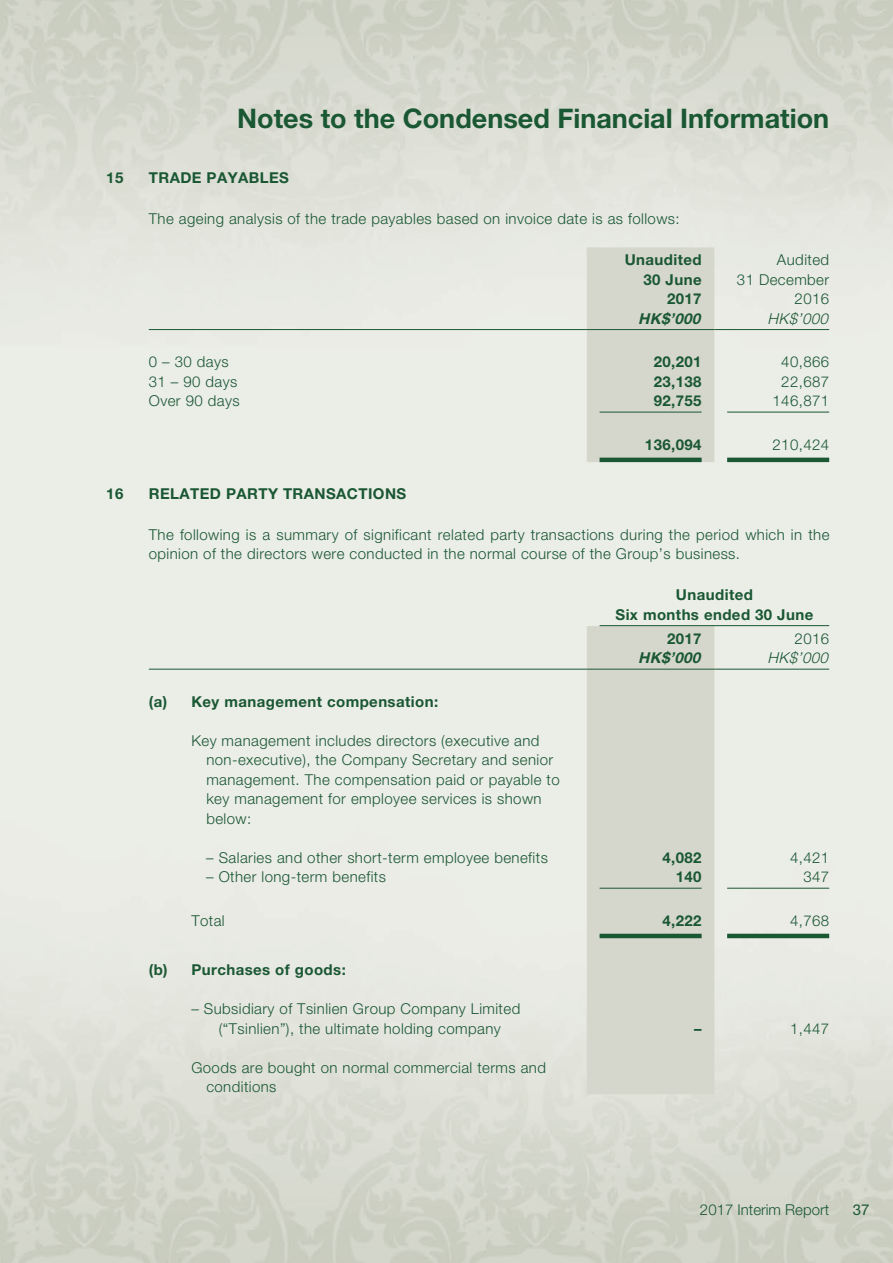
<style>
.page{position:relative;width:893px;height:1263px;background:#fff}
.page>*{position:absolute;margin:0;border:0;box-sizing:border-box;transform-origin:0 0}
.t1{font:700 27px "Helvetica Neue LT Std";color:#1a5733}
._50_Table_Body{font:300 15px/19.5px "Helvetica Neue LT Std";letter-spacing:.03em;color:#1a5733}
._00_Body_text{font:300 15px/19.5px "Helvetica Neue LT Std";letter-spacing:.03em;color:#1a5733}
._50_Table_Body-2{font:700 15px "Helvetica Neue LT Std";letter-spacing:.03em;color:#1a5733}
._01_Heading_1{font:700 15px "Helvetica Neue LT Std";letter-spacing:.03em;color:#1a5733}
._50_Table_Body-3{font:300 15px "Helvetica Neue LT Std";color:#1a5733}
._50_Table_Body-4{font:italic 700 15px "Helvetica Neue LT Std";color:#1a5733}
._50_Table_Body-5{font:italic 300 15px "Helvetica Neue LT Std";color:#1a5733}
.t2{font:15px "Helvetica Neue LT Std";color:#1a5733}
</style>
<div class="page">
<div style="left:587px;top:247px;width:127px;height:215px;background:#d5d7cc"></div>
<hr style="left:149px;top:329px;width:438px;height:1px;background:#1a5733">
<hr style="left:587px;top:329px;width:127px;height:1px;background:#1a5733">
<hr style="left:714px;top:329px;width:115px;height:1px;background:#1a5733">
<hr style="left:600px;top:412px;width:102px;height:1px;background:#1a5733">
<hr style="left:727px;top:412px;width:102px;height:1px;background:#1a5733">
<hr style="left:600px;top:458px;width:102px;height:4px;background:#1a5733">
<hr style="left:727px;top:458px;width:102px;height:4px;background:#1a5733">
<div style="left:587px;top:626px;width:127px;height:468px;background:#d5d7cc"></div>
<hr style="left:600px;top:625px;width:229px;height:1px;background:#1a5733">
<hr style="left:149px;top:669px;width:438px;height:1px;background:#1a5733">
<hr style="left:587px;top:669px;width:127px;height:1px;background:#1a5733">
<hr style="left:714px;top:669px;width:115px;height:1px;background:#1a5733">
<hr style="left:600px;top:888px;width:102px;height:1px;background:#1a5733">
<hr style="left:727px;top:888px;width:102px;height:1px;background:#1a5733">
<hr style="left:600px;top:934px;width:102px;height:4px;background:#1a5733">
<hr style="left:727px;top:934px;width:102px;height:4px;background:#1a5733">
<h1 class="t1" style="left:237px;top:101px;width:593px">Notes to the Condensed Financial Information</h1>
<p class="_01_Heading_1" style="left:106px;top:169px;width:19px">15</p>
<p class="_01_Heading_1" style="left:149px;top:169px;width:142px">TRADE PAYABLES</p>
<p class="_00_Body_text" style="left:149px;top:209px;width:532px">The ageing analysis of the trade payables based on invoice date is as follows:</p>
<p class="_50_Table_Body-2" style="left:625px;top:250px;width:78px">Unaudited</p>
<p class="_50_Table_Body" style="left:777px;top:250px;width:54px">Audited</p>
<p class="_50_Table_Body-2" style="left:643px;top:270px;width:60px">30 June</p>
<p class="_50_Table_Body-2" style="left:667px;top:289px;width:36px">2017</p>
<p class="_50_Table_Body" style="left:737px;top:269px;width:94px">31 December</p>
<p class="_50_Table_Body" style="left:795px;top:289px;width:36px">2016</p>
<p class="_50_Table_Body-4" style="left:638px;top:309px;width:68px">HK$’000</p>
<p class="_50_Table_Body-5" style="left:767px;top:309px;width:66px">HK$’000</p>
<p class="_50_Table_Body" style="left:149px;top:352px;width:81px">0 – 30 days</p>
<p class="_50_Table_Body-2" style="left:654px;top:352px;width:49px">20,201</p>
<p class="_50_Table_Body" style="left:781px;top:352px;width:49px">40,866</p>
<p class="_50_Table_Body" style="left:149px;top:371px;width:90px">31 – 90 days</p>
<p class="_50_Table_Body-2" style="left:654px;top:372px;width:49px">23,138</p>
<p class="_50_Table_Body" style="left:781px;top:371px;width:49px">22,687</p>
<p class="_50_Table_Body" style="left:149px;top:391px;width:92px">Over 90 days</p>
<p class="_50_Table_Body-2" style="left:654px;top:391px;width:49px">92,755</p>
<p class="_50_Table_Body" style="left:772px;top:391px;width:58px">146,871</p>
<p class="_50_Table_Body-2" style="left:645px;top:435px;width:58px">136,094</p>
<p class="_50_Table_Body" style="left:772px;top:434px;width:58px">210,424</p>
<p class="_01_Heading_1" style="left:106px;top:484px;width:19px">16</p>
<p class="_01_Heading_1" style="left:149px;top:484px;width:259px">RELATED PARTY TRANSACTIONS</p>
<p class="_00_Body_text" style="left:149px;top:524px;width:682px">The following is a summary of significant related party transactions during the period which in the opinion of the directors were conducted in the normal course of the Group’s business.</p>
<p class="_50_Table_Body-2" style="left:676px;top:585px;width:78px">Unaudited</p>
<p class="_50_Table_Body-2" style="left:615px;top:605px;width:199px">Six months ended 30 June</p>
<p class="_50_Table_Body-2" style="left:667px;top:629px;width:36px">2017</p>
<p class="_50_Table_Body" style="left:795px;top:628px;width:36px">2016</p>
<p class="_50_Table_Body-4" style="left:638px;top:648px;width:68px">HK$’000</p>
<p class="_50_Table_Body-5" style="left:767px;top:649px;width:66px">HK$’000</p>
<p class="_50_Table_Body-2" style="left:149px;top:692px;width:291px">(a) Key management compensation:</p>
<p class="_50_Table_Body" style="left:206px;top:730px;width:355px;text-indent:-15px">Key management includes directors (executive and non-executive), the Company Secretary and senior management. The compensation paid or payable to key management for employee services is shown below:</p>
<p class="_50_Table_Body" style="left:206px;top:847px;width:343px">– Salaries and other short-term employee benefits</p>
<p class="_50_Table_Body-2" style="left:662px;top:848px;width:41px">4,082</p>
<p class="_50_Table_Body" style="left:790px;top:847px;width:41px">4,421</p>
<p class="_50_Table_Body" style="left:206px;top:867px;width:181px">– Other long-term benefits</p>
<p class="_50_Table_Body-2" style="left:676px;top:867px;width:27px">140</p>
<p class="_50_Table_Body" style="left:803px;top:867px;width:27px">347</p>
<p class="_50_Table_Body" style="left:191px;top:910px;width:35px">Total</p>
<p class="_50_Table_Body-2" style="left:662px;top:911px;width:41px">4,222</p>
<p class="_50_Table_Body" style="left:790px;top:910px;width:41px">4,768</p>
<p class="_50_Table_Body-2" style="left:149px;top:961px;width:199px">(b) Purchases of goods:</p>
<p class="_50_Table_Body" style="left:191px;top:999px;width:330px;text-align:center">– Subsidiary of Tsinlien Group Company Limited (“Tsinlien”), the ultimate holding company</p>
<p class="_50_Table_Body-2" style="left:694px;top:1019px;width:9px">–</p>
<p class="_50_Table_Body" style="left:790px;top:1018px;width:41px">1,447</p>
<p class="_50_Table_Body" style="left:206px;top:1057px;width:341px;text-indent:-15px">Goods are bought on normal commercial terms and conditions</p>
<p class="_50_Table_Body-3" style="left:700px;top:1201px;width:131px">2017 Interim Report</p>
<p class="t2" style="left:853px;top:1200px;width:18px">37</p>
</div>
